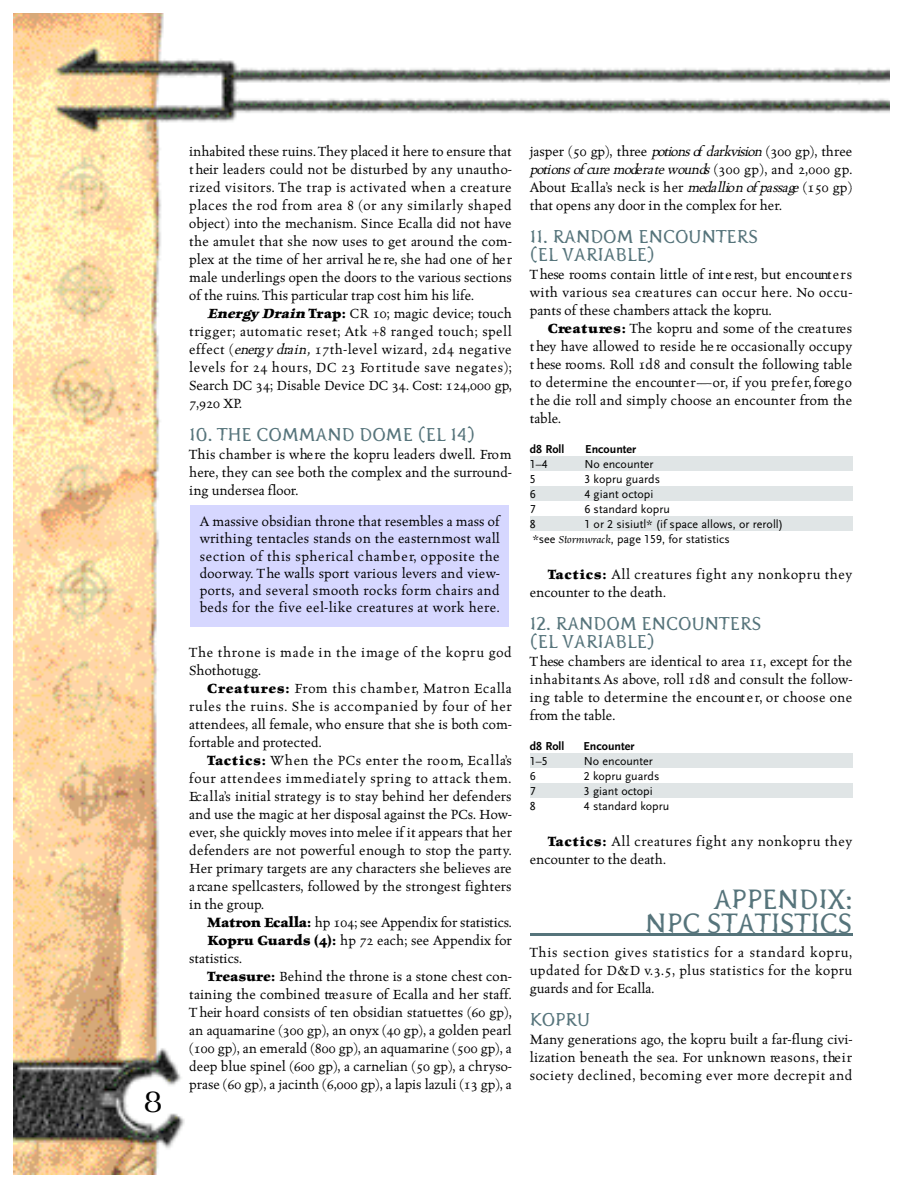
<style>
.page{position:relative;width:918px;height:1188px;background:#fff}
.page>*{position:absolute;margin:0;border:0;box-sizing:border-box;transform-origin:0 0}
.t1{font:34.5px "Alchemy Gold A24";color:#000}
.t2{font:27px/24.6px "Pterra dactyl";color:#56747b;text-align:right}
.t3{font:18px/18px "Pterra dactyl";color:#56747b}
.t4{font:15px/18px "Celestia Antiqua";color:#000;text-align:justify}
.t5{font:15px/18px "Celestia Antiqua";letter-spacing:.025em;color:#000}
.t6{font:15px/18px "Celestia Antiqua";letter-spacing:.035em;color:#000}
.t7{font:12px/15px "Scala Sans LF";color:#000}
.t8{font:700 12px "Scala Sans LF";color:#000}
.s1{font-weight:700;font-style:italic}
.s2{font-weight:700}
.s3{font-style:italic}
.s4{font-family:"Celestia Antiqua";font-weight:500;font-style:italic}
</style>
<div class="page">
<img style="left:14px;top:14px;width:876px;height:1161px">
<div style="left:530px;top:456px;width:322px;height:15px;background:#e0e5e6"></div>
<div style="left:530px;top:486px;width:322px;height:15px;background:#e0e5e6"></div>
<div style="left:530px;top:516px;width:322px;height:15px;background:#e0e5e6"></div>
<div style="left:530px;top:753px;width:322px;height:15px;background:#e0e5e6"></div>
<div style="left:530px;top:783px;width:322px;height:15px;background:#e0e5e6"></div>
<hr style="left:530px;top:933px;width:322px;height:3px;background:#56747b">
<div style="left:191px;top:506px;width:318px;height:121px;background:#d6d7ff"></div>
<h1 class="t1" style="left:143px;top:1085px;width:22px">8</h1>
<p class="t4" style="left:189px;top:143px;width:324px">inhabited these ruins.They placed it here to ensure that t heir leaders could not be disturbed by any unautho&shy;r i zed visitors. T he trap is activated when a cre a t u re places the rod from area 8 (or any similarly shaped object) into the mechanism. Since Ecalla did not have t he amulet that she now uses to get around the com&shy;plex at the time of her arrival he re, she had one of he r male underlings open the doors to the various sections of the ruins. This particular trap cost him his life.</p>
<p class="t4" style="left:189px;top:305px;width:324px;text-indent:18px"><span class="s1">Energy Drain</span><span class="s2">Trap:</span> CR 10; magic device; touch trigger; automatic reset; Atk +8 ranged touch; spell effect (<span class="s3">energy drain,</span>1 7 t h - l e vel wizard, 2d4 negative l e vels for 24 hours, DC 23 Fo rtitude save negates); Search DC 34; Disable Device DC 34. Cost: 124,000 gp, 7,920 XP.</p>
<p class="t3" style="left:189px;top:427px;width:287px">10. THE COMMAND DOME (EL 14)</p>
<p class="t4" style="left:189px;top:446px;width:324px">This chamber is whe re the kopru leaders dwell. Fro m here, they can see both the complex and the surround&shy;ing undersea floor.</p>
<p class="t4" style="left:200px;top:514px;width:302px;line-height:17.2px">A massive obsidian throne that resembles a mass of writhing tentacles stands on the easternmost wall section of this spherical chamb e r, opposite the d o o rw a y. T he walls sport various levers and view&shy;p o rt s, and several smooth rocks form chairs and beds for the five eel-like cre a t u res at work he re .</p>
<p class="t6" style="left:189px;top:644px;width:324px">T he throne is made in the image of the kopru god<br>Shothotugg.</p>
<p class="t4" style="left:189px;top:680px;width:324px;text-indent:18px"><span class="s2">Cre a t u re s :</span> From this chamb e r, Ma t ron Ec a l l a rules the ru i n s. She is accompanied by four of he r attendees, all female, who ensure that she is both com&shy;fortable and protected.</p>
<p class="t4" style="left:189px;top:752px;width:324px;text-indent:18px"><span class="s2">Ta c t i c s :</span> W hen the PCs enter the ro o m, Ec a l l a’s four attendees immediately spring to attack the m .<br>Ec a l l a’s initial strategy is to stay behind her defenders and use the magic at her disposal against the PCs. How&shy;ever, she quickly moves into melee if it appears that her defenders are not powe rful enough to stop the part y.<br>Her primary targets are any characters she believes are a rcane spellcasters, followed by the strongest fighters in the group.</p>
<p class="t4" style="left:207px;top:914px;width:306px"><span class="s2">Ma t ron Ec a l l a :</span> hp 104; see Appendix for statistics.</p>
<p class="t4" style="left:207px;top:932px;width:306px"><span class="s2">Kopru Guards (4):</span> hp 72 each; see Appendix for</p>
<p class="t4" style="left:189px;top:950px;width:54px">statistics.</p>
<p class="t4" style="left:207px;top:968px;width:306px"><span class="s2">Treasure:</span> Behind the throne is a stone chest con-</p>
<p class="t4" style="left:189px;top:986px;width:324px">taining the combined tre a s u re of Ecalla and her staff.</p>
<p class="t4" style="left:189px;top:1004px;width:324px">T heir hoard consists of ten obsidian statuettes (60 gp),</p>
<p class="t4" style="left:189px;top:1022px;width:324px">an aquamarine (300 gp), an onyx (40 gp), a golden pearl</p>
<p class="t4" style="left:189px;top:1040px;width:324px">(100 gp), an emerald (800 gp), an aquamarine (500 gp), a</p>
<p class="t4" style="left:189px;top:1058px;width:324px">deep blue spinel (600 gp), a carnelian (50 gp), a chryso-</p>
<p class="t4" style="left:189px;top:1076px;width:324px">prase (60 gp), a jacinth (6,000 gp), a lapis lazuli (13 gp), a</p>
<p class="t4" style="left:530px;top:143px;width:324px">jasper (50 gp), thre e <span class="s3">potionsof darkvision</span>(300 gp), thre e <span class="s3">potionsof curemoderatewounds</span> (300 gp), and 2,000 gp.<br>About Ec a l l a’s neck is her <span class="s3">medallion of passage</span>(150 gp) that opens any door in the complex for her.</p>
<p class="t3" style="left:530px;top:229px;width:230px">11. RANDOM ENCOUNTERS (EL VARIABLE)</p>
<p class="t4" style="left:530px;top:266px;width:324px">T hese rooms contain little of int e rest, but encount e r s with various sea cre a t u res can occur he re. No occu&shy;pants of these chambers attack the kopru.</p>
<p class="t4" style="left:530px;top:320px;width:324px;text-indent:18px"><span class="s2">Cre a t u re s :</span> T he kopru and some of the cre a t u re s t hey have allowed to reside he re occasionally occupy t hese ro o m s. Roll 1d8 and consult the following table to determine the encount e r —o r, if you pre f e r, fore g o t he die roll and simply choose an encounter from the table.</p>
<p class="t8" style="left:530px;top:444px;width:36px">d8 Roll</p>
<p class="t8" style="left:585px;top:444px;width:52px">Encounter</p>
<p class="t7" style="left:530px;top:457px;width:19px">1–4</p>
<p class="t7" style="left:584px;top:457px;width:71px">No encounter</p>
<p class="t7" style="left:530px;top:472px;width:7px">5</p>
<p class="t7" style="left:584px;top:472px;width:77px">3 kopru guards</p>
<p class="t7" style="left:530px;top:487px;width:7px">6</p>
<p class="t7" style="left:584px;top:487px;width:70px">4 giant octopi</p>
<p class="t7" style="left:530px;top:502px;width:7px">7</p>
<p class="t7" style="left:584px;top:502px;width:87px">6 standard kopru</p>
<p class="t7" style="left:530px;top:517px;width:7px">8</p>
<p class="t7" style="left:533px;top:517px;width:252px;text-indent:52px">1 or 2 sisiutl* (if space allows, or reroll) *see <span class="s4">Stormwrack</span>, page 159, for statistics</p>
<p class="t5" style="left:530px;top:566px;width:324px;text-indent:18px"><span class="s2">Ta c t i c s :</span> All cre a t u res fight any nonkopru the y encounter to the death.</p>
<p class="t3" style="left:530px;top:616px;width:233px">12. RANDOM ENCOUNTERS (EL VARIABLE)</p>
<p class="t4" style="left:530px;top:653px;width:324px">T hese chambers are identical to area 11, except for the i n h a b i t a nt s. As above, roll 1d8 and consult the follow&shy;ing table to determine the encount e r, or choose one from the table.</p>
<p class="t8" style="left:530px;top:741px;width:36px">d8 Roll</p>
<p class="t8" style="left:584px;top:741px;width:52px">Encounter</p>
<p class="t7" style="left:530px;top:754px;width:19px">1–5</p>
<p class="t7" style="left:584px;top:754px;width:71px">No encounter</p>
<p class="t7" style="left:530px;top:769px;width:7px">6</p>
<p class="t7" style="left:584px;top:769px;width:77px">2 kopru guards</p>
<p class="t7" style="left:530px;top:784px;width:7px">7</p>
<p class="t7" style="left:584px;top:784px;width:70px">3 giant octopi</p>
<p class="t7" style="left:530px;top:799px;width:7px">8</p>
<p class="t7" style="left:584px;top:799px;width:87px">4 standard kopru</p>
<p class="t5" style="left:530px;top:833px;width:324px;text-indent:18px"><span class="s2">Ta c t i c s :</span> All cre a t u res fight any nonkopru the y encounter to the death.</p>
<h2 class="t2" style="left:645px;top:889px;width:209px">APPENDIX:<br>NPC STATISTICS</h2>
<p class="t4" style="left:530px;top:944px;width:324px">This section gives statistics for a standard kopru , updated for D&amp;D v.3.5, plus statistics for the kopru guards and for Ecalla.</p>
<p class="t3" style="left:530px;top:1012px;width:62px">KOPRU</p>
<p class="t4" style="left:530px;top:1031px;width:324px">Many generations ago, the kopru built a far-flung civi&shy;lization beneath the sea. For unknown re a s o n s, the i r society declined, becoming ever more decrepit and</p>
</div>
